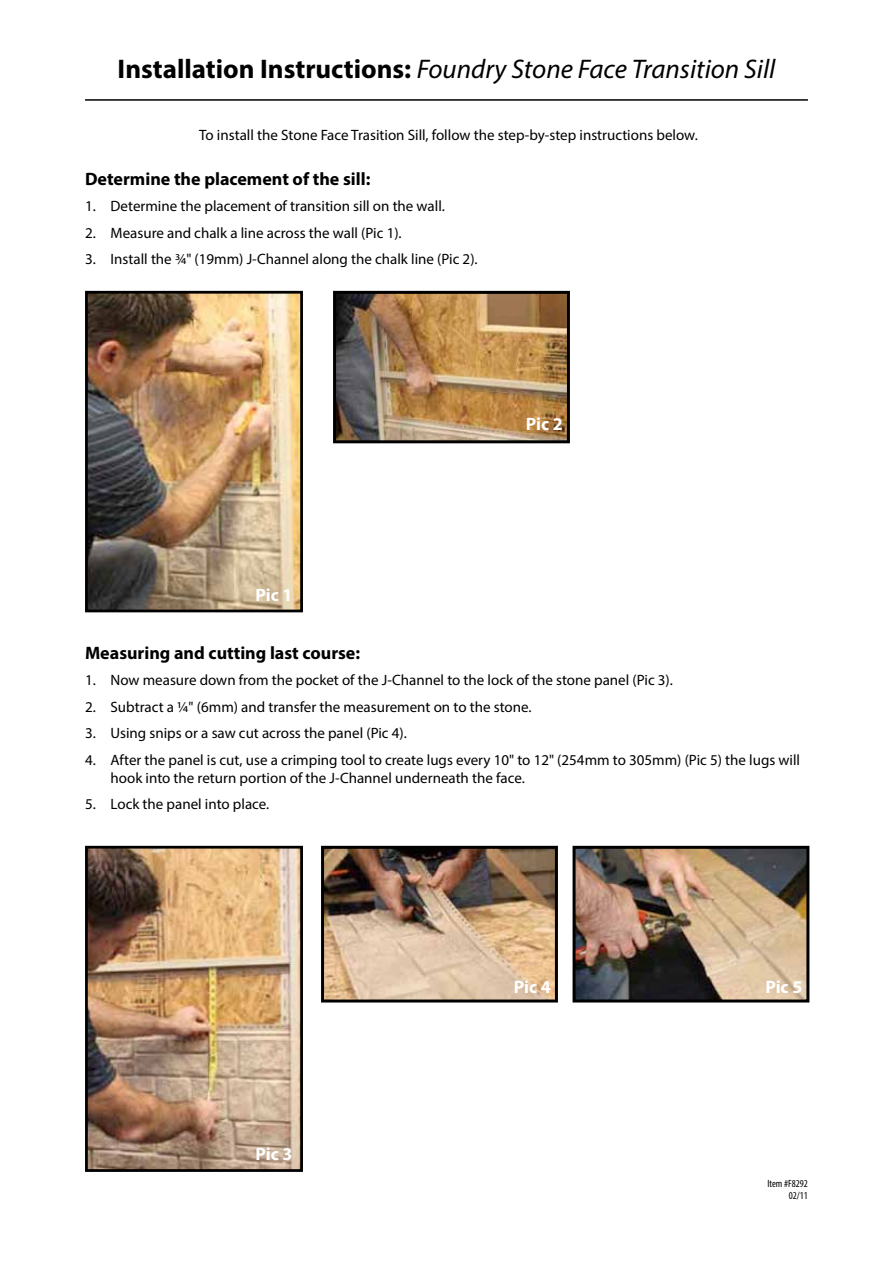
<style>
.page{position:relative;width:893px;height:1263px;background:#fff}
.page>*{position:absolute;margin:0;border:0;box-sizing:border-box;transform-origin:0 0}
.t1{font:italic 27px "Myriad Pro";color:#000}
.t2{font:700 18px "Myriad Pro";color:#000}
.t3{font:700 18px "Myriad Pro";letter-spacing:-.005em;color:#fff}
.t4{font:15px/18px "Myriad Pro";color:#000}
.t5{font:condensed 10.5px/12.6px "Myriad Pro";color:#000;text-align:right}
.s1{font-weight:700;font-style:normal}
</style>
<div class="page">
<hr style="left:85px;top:99px;width:723px;height:2px;background:#000">
<img style="left:337px;top:295px;width:229px;height:144px">
<div style="left:333px;top:291px;width:237px;height:152px;border:3px solid #000"></div>
<img style="left:577px;top:850px;width:228px;height:148px">
<div style="left:573px;top:846px;width:236px;height:156px;border:3px solid #000"></div>
<img style="left:325px;top:850px;width:229px;height:148px">
<div style="left:321px;top:846px;width:237px;height:156px;border:3px solid #000"></div>
<img style="left:89px;top:850px;width:210px;height:318px">
<div style="left:85px;top:846px;width:218px;height:326px;border:3px solid #000"></div>
<img style="left:89px;top:295px;width:210px;height:313px">
<div style="left:85px;top:291px;width:218px;height:321px;border:3px solid #000"></div>
<h1 class="t1" style="left:118px;top:52px;width:659px"><span class="s1">Installation Instructions:</span> Foundry Stone Face Transition Sill</h1>
<p class="t4" style="left:199px;top:126px;width:500px">To install the Stone Face Trasition Sill, follow the step-by-step instructions below.</p>
<p class="t2" style="left:85px;top:167px;width:287px">Determine the placement of the sill:</p>
<p class="t4" style="left:85px;top:197px;width:361px">1. Determine the placement of transition sill on the wall.</p>
<p class="t4" style="left:85px;top:223px;width:318px">2. Measure and chalk a line across the wall (Pic 1).</p>
<p class="t4" style="left:85px;top:250px;width:394px">3. Install the ¾" (19mm) J-Channel along the chalk line (Pic 2).</p>
<p class="t3" style="left:526px;top:412px;width:38px">Pic 2</p>
<p class="t3" style="left:256px;top:584px;width:38px">Pic 1</p>
<p class="t2" style="left:85px;top:641px;width:277px">Measuring and cutting last course:</p>
<p class="t4" style="left:85px;top:671px;width:589px">1. Now measure down from the pocket of the J-Channel to the lock of the stone panel (Pic 3).</p>
<p class="t4" style="left:85px;top:697px;width:448px">2. Subtract a ¼" (6mm) and transfer the measurement on to the stone.</p>
<p class="t4" style="left:85px;top:724px;width:323px">3. Using snips or a saw cut across the panel (Pic 4).</p>
<p class="t4" style="left:111px;top:750px;width:691px;text-indent:-26px">4. After the panel is cut, use a crimping tool to create lugs every 10" to 12" (254mm to 305mm) (Pic 5) the lugs will hook into the return portion of the J-Channel underneath the face.</p>
<p class="t4" style="left:85px;top:795px;width:186px">5. Lock the panel into place.</p>
<p class="t3" style="left:256px;top:1142px;width:38px">Pic 3</p>
<p class="t3" style="left:514px;top:975px;width:38px">Pic 4</p>
<p class="t3" style="left:765px;top:975px;width:38px">Pic 5</p>
<p class="t5" style="left:767px;top:1177px;width:42px">Item #F8292<br>02/11</p>
</div>
